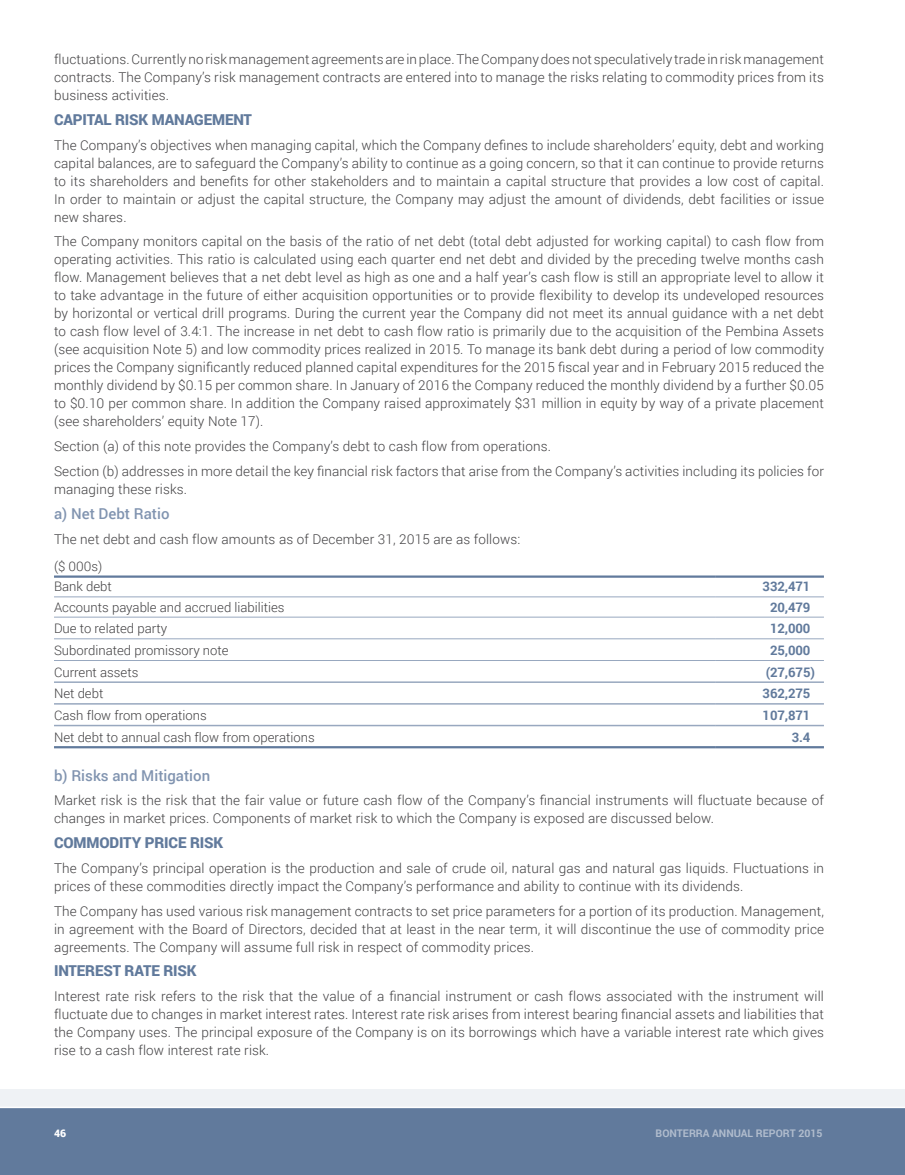
<style>
.page{position:relative;width:905px;height:1175px;background:#fff}
.page>*{position:absolute;margin:0;border:0;box-sizing:border-box;transform-origin:0 0}
.t1{font:900 15px "Roboto";letter-spacing:-.01em;color:#617a9c}
.t2{font:500 15px "Roboto";color:#8194b0}
.t3{font:300 13.5px/18px "Roboto";letter-spacing:.01em;color:#414042;text-align:justify}
.t4{font:300 13.2px/20.2px "Roboto";color:#414042}
.t5{font:700 13.2px "Roboto";letter-spacing:-.01em;color:#617a9c}
.t6{font:700 10.5px "Roboto";color:#b0bccd}
.t7{font:900 10.5px "Roboto";color:#fff}
</style>
<div class="page">
<hr style="left:904px;top:1089px;width:1px;height:85px;background:#eff2f5">
<hr style="left:904px;top:1107px;width:1px;height:67px;background:#617a9c">
<div style="left:0;top:1089px;width:904px;height:85px;background:#eff2f5"></div>
<div style="left:0;top:1107px;width:904px;height:67px;background:#617a9c"></div>
<hr style="left:0;top:1106px;width:904px;height:2px;background:#fff">
<hr style="left:54px;top:596px;width:662px;height:1px;background:#98a8bf">
<hr style="left:716px;top:596px;width:108px;height:1px;background:#98a8bf">
<hr style="left:54px;top:617px;width:662px;height:1px;background:#98a8bf">
<hr style="left:716px;top:617px;width:108px;height:1px;background:#98a8bf">
<hr style="left:54px;top:638px;width:662px;height:1px;background:#98a8bf">
<hr style="left:716px;top:638px;width:108px;height:1px;background:#98a8bf">
<hr style="left:54px;top:681px;width:662px;height:2px;background:#98a8bf">
<hr style="left:716px;top:681px;width:108px;height:2px;background:#98a8bf">
<hr style="left:54px;top:703px;width:662px;height:1px;background:#98a8bf">
<hr style="left:716px;top:703px;width:108px;height:1px;background:#98a8bf">
<hr style="left:54px;top:746px;width:662px;height:2px;background:#617a9c">
<hr style="left:716px;top:746px;width:108px;height:2px;background:#617a9c">
<hr style="left:54px;top:724px;width:662px;height:2px;background:#98a8bf">
<hr style="left:716px;top:724px;width:108px;height:2px;background:#98a8bf">
<hr style="left:54px;top:660px;width:662px;height:1px;background:#98a8bf">
<hr style="left:716px;top:660px;width:108px;height:1px;background:#98a8bf">
<hr style="left:54px;top:575px;width:662px;height:3px;background:#617a9c">
<hr style="left:716px;top:575px;width:108px;height:3px;background:#617a9c">
<p class="t3" style="left:54px;top:50px;width:771px">fluctuations. Currently no risk management agreements are in place. The Company does not speculatively trade in risk management contracts. The Company’s risk management contracts are entered into to manage the risks relating to commodity prices from its business activities.</p>
<p class="t1" style="left:54px;top:109px;width:199px">CAPITAL RISK MANAGEMENT</p>
<p class="t3" style="left:54px;top:135px;width:771px">The Company’s objectives when managing capital, which the Company defines to include shareholders’ equity, debt and working capital balances, are to safeguard the Company’s ability to continue as a going concern, so that it can continue to provide returns to its shareholders and benefits for other stakeholders and to maintain a capital structure that provides a low cost of capital.<br>In order to maintain or adjust the capital structure, the Company may adjust the amount of dividends, debt facilities or issue new shares.</p>
<p class="t3" style="left:54px;top:232px;width:771px">The Company monitors capital on the basis of the ratio of net debt (total debt adjusted for working capital) to cash flow from operating activities. This ratio is calculated using each quarter end net debt and divided by the preceding twelve months cash flow. Management believes that a net debt level as high as one and a half year’s cash flow is still an appropriate level to allow it to take advantage in the future of either acquisition opportunities or to provide flexibility to develop its undeveloped resources by horizontal or vertical drill programs. During the current year the Company did not meet its annual guidance with a net debt to cash flow level of 3.4:1. The increase in net debt to cash flow ratio is primarily due to the acquisition of the Pembina Assets (see acquisition Note 5) and low commodity prices realized in 2015. To manage its bank debt during a period of low commodity prices the Company significantly reduced planned capital expenditures for the 2015 fiscal year and in February 2015 reduced the monthly dividend by $0.15 per common share. In January of 2016 the Company reduced the monthly dividend by a further $0.05 to $0.10 per common share. In addition the Company raised approximately $31 million in equity by way of a private placement (see shareholders’ equity Note 17).</p>
<p class="t3" style="left:54px;top:433px;width:771px;line-height:24.8px">Section (a) of this note provides the Company’s debt to cash flow from operations.<br>Section (b) addresses in more detail the key financial risk factors that arise from the Company’s activities including its policies for</p>
<p class="t3" style="left:54px;top:480px;width:134px">managing these risks.</p>
<p class="t2" style="left:54px;top:503px;width:117px">a) Net Debt Ratio</p>
<p class="t3" style="left:54px;top:529px;width:468px">The net debt and cash flow amounts as of December 31, 2015 are as follows:</p>
<p class="t4" style="left:54px;top:556px;width:59px">($ 000s)<br>Bank debt</p>
<p class="t5" style="left:762px;top:577px;width:49px">332,471</p>
<p class="t4" style="left:54px;top:596px;width:232px">Accounts payable and accrued liabilities</p>
<p class="t5" style="left:770px;top:597px;width:42px">20,479</p>
<p class="t4" style="left:54px;top:618px;width:115px">Due to related party</p>
<p class="t5" style="left:770px;top:619px;width:42px">12,000</p>
<p class="t4" style="left:54px;top:640px;width:176px">Subordinated promissory note</p>
<p class="t5" style="left:770px;top:641px;width:42px">25,000</p>
<p class="t4" style="left:54px;top:661px;width:86px">Current assets</p>
<p class="t5" style="left:765px;top:662px;width:51px">(27,675)</p>
<p class="t4" style="left:54px;top:683px;width:51px">Net debt</p>
<p class="t5" style="left:762px;top:684px;width:49px">362,275</p>
<p class="t4" style="left:54px;top:705px;width:154px">Cash flow from operations</p>
<p class="t5" style="left:762px;top:706px;width:49px">107,871</p>
<p class="t4" style="left:54px;top:726px;width:262px">Net debt to annual cash flow from operations</p>
<p class="t5" style="left:791px;top:727px;width:20px">3.4</p>
<p class="t2" style="left:54px;top:764px;width:158px">b) Risks and Mitigation</p>
<p class="t3" style="left:54px;top:791px;width:771px">Market risk is the risk that the fair value or future cash flow of the Company’s financial instruments will fluctuate because of changes in market prices. Components of market risk to which the Company is exposed are discussed below.</p>
<p class="t1" style="left:54px;top:832px;width:171px">COMMODITY PRICE RISK</p>
<p class="t3" style="left:54px;top:858px;width:771px">The Company’s principal operation is the production and sale of crude oil, natural gas and natural gas liquids. Fluctuations in prices of these commodities directly impact the Company’s performance and ability to continue with its dividends.</p>
<p class="t3" style="left:54px;top:901px;width:771px">The Company has used various risk management contracts to set price parameters for a portion of its production. Management, in agreement with the Board of Directors, decided that at least in the near term, it will discontinue the use of commodity price agreements. The Company will assume full risk in respect of commodity prices.</p>
<p class="t1" style="left:54px;top:960px;width:144px">INTEREST RATE RISK</p>
<p class="t3" style="left:54px;top:987px;width:771px">Interest rate risk refers to the risk that the value of a financial instrument or cash flows associated with the instrument will fluctuate due to changes in market interest rates. Interest rate risk arises from interest bearing financial assets and liabilities that the Company uses. The principal exposure of the Company is on its borrowings which have a variable interest rate which gives rise to a cash flow interest rate risk.</p>
<p class="t7" style="left:54px;top:1125px;width:14px">46</p>
<p class="t6" style="left:655px;top:1125px;width:168px">BONTERRA ANNUAL REPORT 2015</p>
</div>
